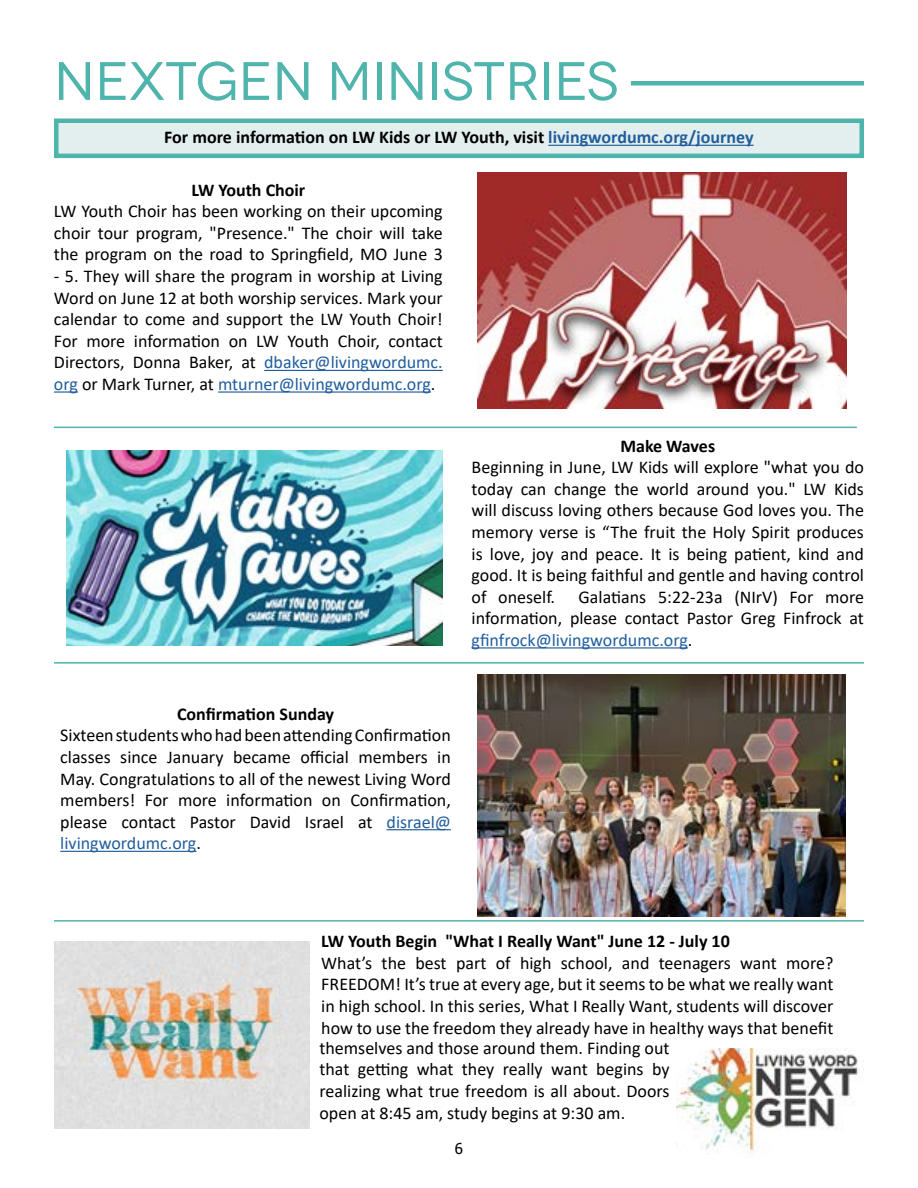
<style>
.page{position:relative;width:918px;height:1188px;background:#fff}
.page>*{position:absolute;margin:0;border:0;box-sizing:border-box;transform-origin:0 0}
.t1{font:54px "Novecentowide";color:#4fb4ac}
.t2{font:18px/21.6px "Calibri";color:#000;text-align:justify}
.t3{font:700 18px "Calibri";color:#000}
.t4{font:15px "Tahoma";color:#000}
.s1{color:#215e9e}
</style>
<div class="page">
<div style="left:631px;top:81px;width:233px;height:5px;background:#4fb4ac"></div>
<hr style="left:54px;top:920px;width:810px;height:2px;background:#4fb4ac">
<hr style="left:472px;top:647px;width:216px;height:2px;background:#215e9e">
<img style="left:677px;top:1048px;width:187px;height:105px">
<img style="left:54px;top:942px;width:256px;height:187px">
<hr style="left:54px;top:427px;width:803px;height:1px;background:#4fb4ac">
<img style="left:67px;top:450px;width:375px;height:196px">
<hr style="left:264px;top:370px;width:179px;height:1px;background:#215e9e">
<hr style="left:54px;top:391px;width:24px;height:2px;background:#215e9e">
<hr style="left:218px;top:391px;width:213px;height:2px;background:#215e9e">
<hr style="left:54px;top:662px;width:810px;height:2px;background:#4fb4ac">
<div style="left:56px;top:121px;width:806px;height:35px;background:#e3efee"></div>
<hr style="left:548px;top:145px;width:206px;height:1px;background:#215e9e">
<div style="left:54px;top:118px;width:810px;height:40px;border:4px solid #4fb4ac"></div>
<img style="left:478px;top:173px;width:369px;height:236px">
<hr style="left:387px;top:829px;width:64px;height:1px;background:#215e9e">
<hr style="left:60px;top:851px;width:136px;height:1px;background:#215e9e">
<img style="left:478px;top:674px;width:367px;height:242px">
<h1 class="t1" style="left:54px;top:49px;width:566px">NEXTGEN MINISTRIES</h1>
<p class="t3" style="left:164px;top:125px;width:591px">For more information on LW Kids or LW Youth, visit <span class="s1">livingwordumc.org/journey</span></p>
<p class="t3" style="left:191px;top:177px;width:115px">LW Youth Choir</p>
<p class="t2" style="left:54px;top:200px;width:390px">LW Youth Choir has been working on their upcoming choir tour program, "Presence." The choir will take the program on the road to Springfield, MO June 3</p>
<p class="t2" style="left:54px;top:265px;width:390px">- 5. They will share the program in worship at Living Word on June 12 at both worship services. Mark your calendar to come and support the LW Youth Choir!<br>For more information on LW Youth Choir, contact Directors, Donna Baker, at <span class="s1">dbaker@livingwordumc. org</span> or Mark Turner, at <span class="s1">mturner@livingwordumc.org</span>.</p>
<p class="t3" style="left:620px;top:433px;width:96px">Make Waves</p>
<p class="t2" style="left:472px;top:456px;width:394px">Beginning in June, LW Kids will explore "what you do today can change the world around you." LW Kids will discuss loving others because God loves you. The memory verse is “The fruit the Holy Spirit produces is love, joy and peace. It is being patient, kind and good. It is being faithful and gentle and having control of oneself.</p>
<p class="t2" style="left:472px;top:585px;width:394px;text-indent:107px">Galatians 5:22-23a (NIrV) For more information, please contact Pastor Greg Finfrock at <span class="s1">gfinfrock@livingwordumc.org</span>.</p>
<p class="t3" style="left:177px;top:701px;width:159px">Confirmation Sunday</p>
<p class="t2" style="left:60px;top:724px;width:392px">Sixteen students who had been attending Confirmation classes since January became official members in May. Congratulations to all of the newest Living Word members! For more information on Confirmation, please contact Pastor David Israel at <span class="s1">disrael@ livingwordumc.org</span>.</p>
<p class="t3" style="left:321px;top:928px;width:410px">LW Youth Begin "What I Really Want" June 12 - July 10</p>
<p class="t2" style="left:321px;top:951px;width:514px">What’s the best part of high school, and teenagers want more?<br>FREEDOM! It’s true at every age, but it seems to be what we really want in high school. In this series, What I Really Want, students will discover how to use the freedom they already have in healthy ways that benefit</p>
<p class="t2" style="left:319px;top:1037px;width:352px">themselves and those around them. Finding out that getting what they really want begins by realizing what true freedom is all about. Doors open at 8:45 am, study begins at 9:30 am.</p>
<p class="t4" style="left:455px;top:1138px;width:10px">6</p>
</div>
